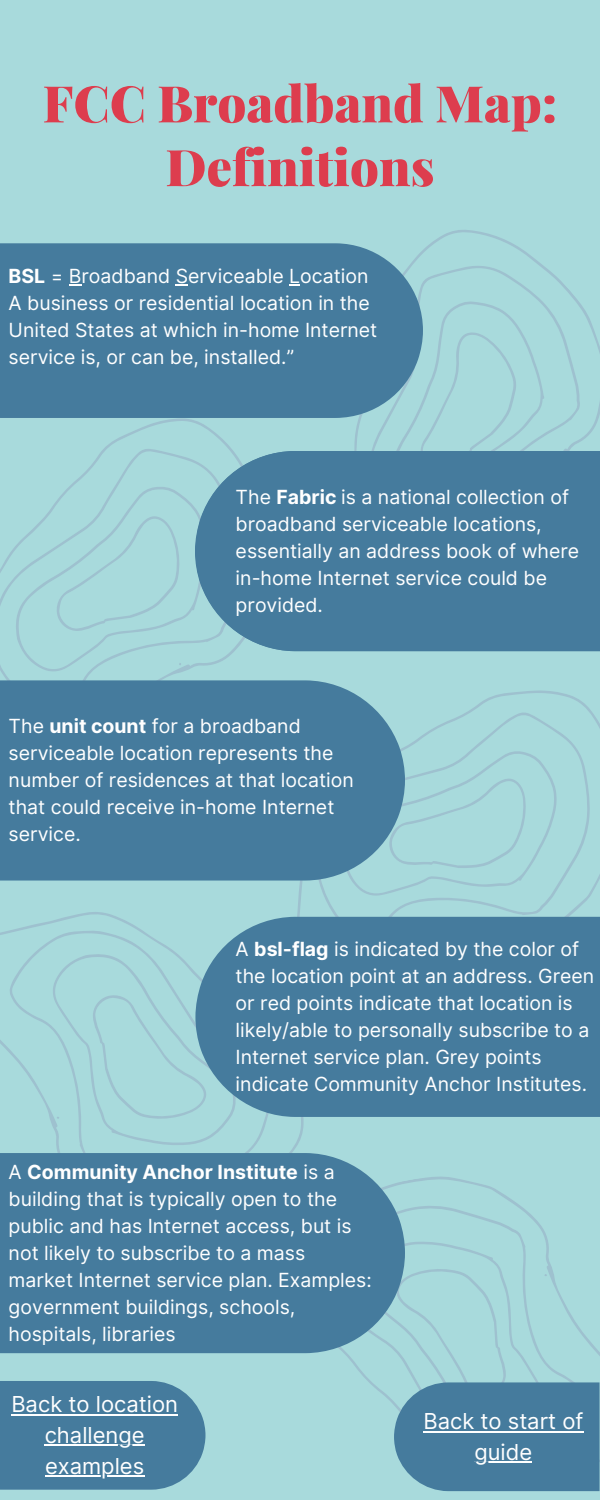
<style>
.page{position:relative;width:600px;height:1500px;background:#a8dadc}
.page>*{position:absolute;margin:0;border:0;box-sizing:border-box;transform-origin:0 0}
.t1{font:900 50.6px/63.8px "Playfair Display";color:#dd3d4e;text-align:center}
.t2{font:22px/30.8px "Inter";color:#fff;text-align:center}
.t3{font:19.5px/27px "Inter";color:#fff}
.s1{font-weight:700}
</style>
<div class="page">
<svg style="left:354px;top:230px;width:246px;height:221px"></svg>
<svg style="left:320px;top:690px;width:280px;height:227px"></svg>
<svg style="left:0;top:418px;width:316px;height:262px"></svg>
<div style="left:0;top:243px;width:423px;height:175px;background:#457b9d"></div>
<svg style="left:0;top:881px;width:320px;height:272px"></svg>
<svg style="left:288px;top:1143px;width:312px;height:349px"></svg>
<div style="left:0;top:680px;width:405px;height:201px;background:#457b9d"></div>
<svg style="left:69px;top:285px;width:12px;height:1px"></svg>
<svg style="left:176px;top:285px;width:12px;height:1px"></svg>
<div style="left:195px;top:451px;width:405px;height:200px;background:#457b9d"></div>
<div style="left:195px;top:917px;width:405px;height:200px;background:#457b9d"></div>
<div style="left:0;top:1153px;width:405px;height:200px;background:#457b9d"></div>
<svg style="left:394px;top:1382px;width:206px;height:109px;background:#4d82a1"></svg>
<hr style="left:423px;top:1431px;width:160px;height:1px;background:#fff">
<hr style="left:474px;top:1462px;width:58px;height:1px;background:#fff">
<svg style="left:0;top:1381px;width:205px;height:109px;background:#4c81a1"></svg>
<hr style="left:11px;top:1414px;width:167px;height:1px;background:#fff">
<hr style="left:45px;top:1445px;width:100px;height:1px;background:#fff">
<hr style="left:45px;top:1475px;width:99px;height:2px;background:#fff">
<h1 class="t1" style="left:43px;top:70px;width:516px">FCC Broadband Map:<br>Definitions</h1>
<p class="t3" style="left:9px;top:263px;width:370px"><span class="s1">BSL</span> = Broadband Serviceable Location A business or residential location in the United States at which in-home Internet service is, or can be, installed.”</p>
<p class="t3" style="left:236px;top:483px;width:345px">The <span class="s1">Fabric</span> is a national collection of broadband serviceable locations, essentially an address book of where in-home Internet service could be provided.</p>
<p class="t3" style="left:323px;top:483px;width:12px">c</p>
<p class="t3" style="left:481px;top:483px;width:6px">l</p>
<p class="t3" style="left:9px;top:713px;width:347px">The <span class="s1">unit count</span> for a broadband serviceable location represents the number of residences at that location that could receive in-home Internet service.</p>
<p class="t3" style="left:236px;top:935px;width:360px">A <span class="s1">bsl-flag</span> is indicated by the color of the location point at an address. Green or red points indicate that location is likely/able to personally subscribe to a Internet service plan. Grey points indicate Community Anchor Institutes.</p>
<p class="t3" style="left:9px;top:1159px;width:365px">A <span class="s1">Community Anchor Institute</span> is a building that is typically open to the public and has Internet access, but is not likely to subscribe to a mass market Internet service plan. Examples: government buildings, schools, hospitals, libraries</p>
<p class="t2" style="left:11px;top:1389px;width:168px">Back to location challenge examples</p>
<p class="t2" style="left:423px;top:1406px;width:162px">Back to start of guide</p>
</div>
